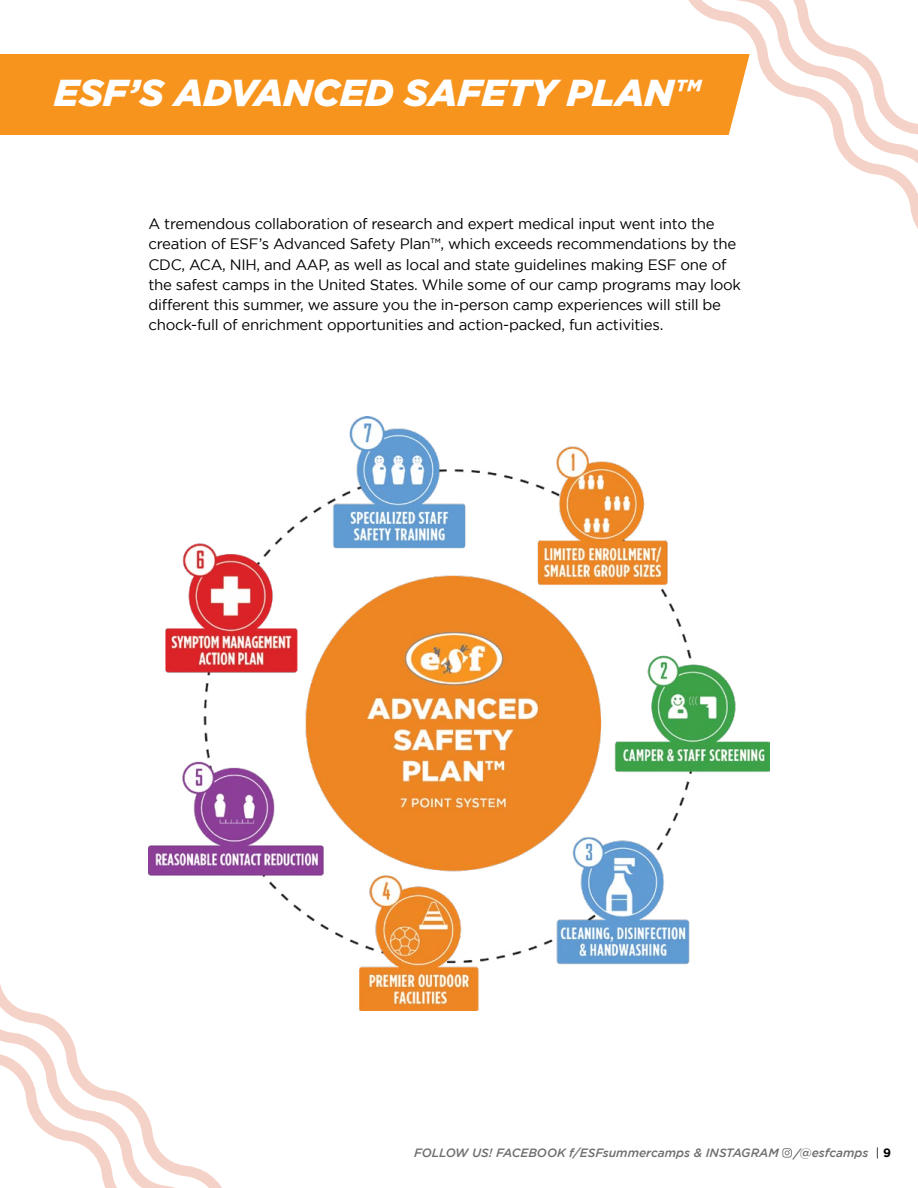
<style>
.page{position:relative;width:918px;height:1188px;background:#fff}
.page>*{position:absolute;margin:0;border:0;box-sizing:border-box;transform-origin:0 0}
.t1{font:italic 900 37.5px "Gotham";color:#fff}
.t2{font:15px/20.2px "Gotham";letter-spacing:-.02em;color:#000}
.t3{font:italic 500 12px "Gotham";color:#6d6e71}
.s1{font-weight:400;font-style:normal;color:#000}
.s2{font-weight:700;font-style:normal;color:#000}
</style>
<div class="page">
<svg style="left:782px;top:1148px;width:10px;height:10px"></svg>
<svg style="left:688px;top:0;width:230px;height:229px"></svg>
<div style="left:0;top:54px;width:750px;height:81px;background:#f7941e"></div>
<svg style="left:0;top:984px;width:222px;height:204px"></svg>
<img style="left:148px;top:416px;width:621px;height:595px">
<h1 class="t1" style="left:54px;top:71px;width:647px">ESF’S ADVANCED SAFETY PLAN™</h1>
<p class="t2" style="left:148px;top:213px;width:594px">A tremendous collaboration of research and expert medical input went into the creation of ESF’s Advanced Safety Plan™, which exceeds recommendations by the CDC, ACA, NIH, and AAP, as well as local and state guidelines making ESF one of the safest camps in the United States. While some of our camp programs may look different this summer, we assure you the in-person camp experiences will still be chock-full of enrichment opportunities and action-packed, fun activities.</p>
<p class="t3" style="left:414px;top:1146px;width:478px">FOLLOW US! FACEBOOK f/ESFsummercamps &amp; INSTAGRAM /@esfcamps <span class="s1">|</span> <span class="s2">9</span></p>
</div>
